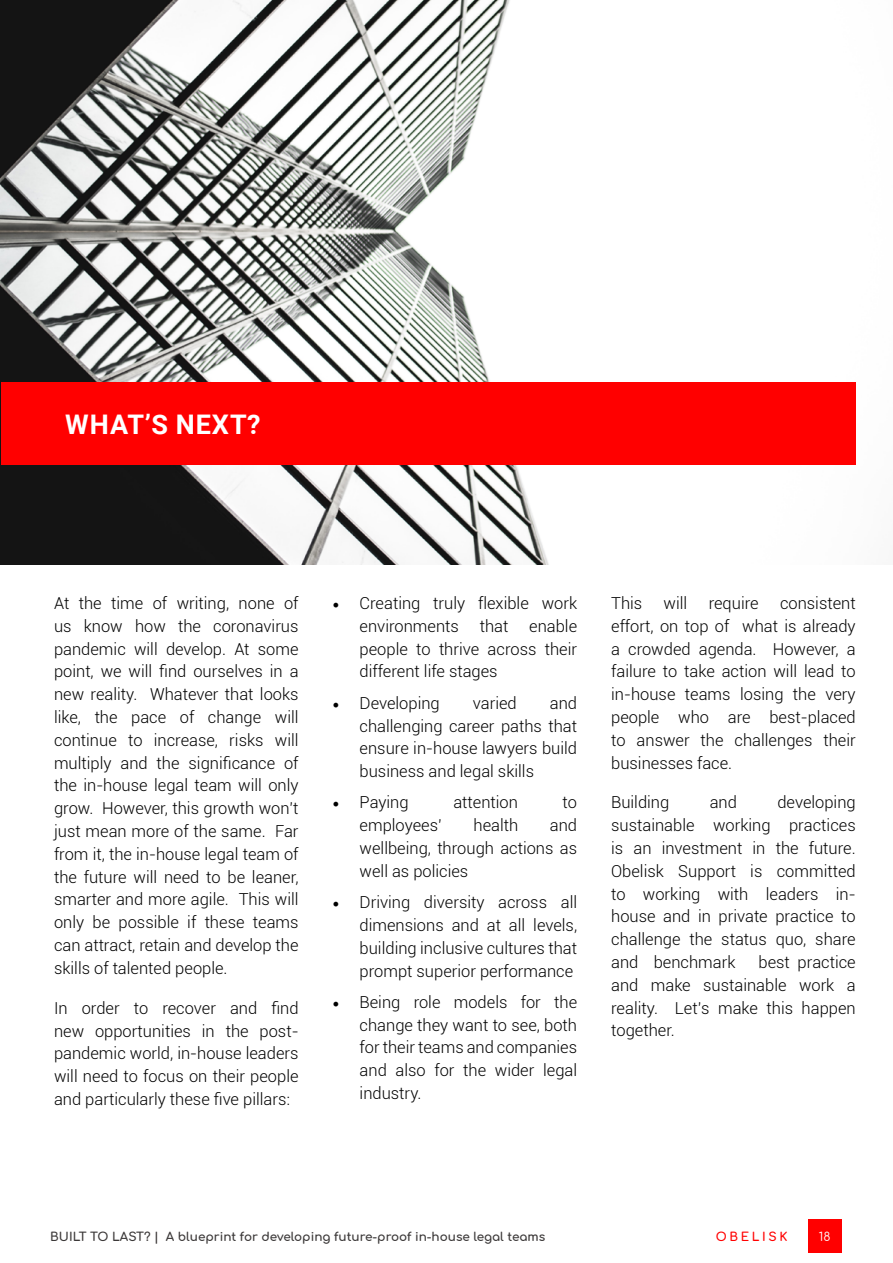
<style>
.page{position:relative;width:893px;height:1263px;background:#fff}
.page>*{position:absolute;margin:0;border:0;box-sizing:border-box;transform-origin:0 0}
.t1{font:700 27px "Roboto";letter-spacing:.035em;color:#fff}
.t2{font:300 16.5px/22.8px "Roboto";color:#000;text-align:justify}
.t3{font:700 12px "Comfortaa";color:#3b3838}
.t4{font:700 12px "Comfortaa";letter-spacing:.22em;color:#f00}
.t5{font:12px "Comfortaa";color:#fff}
.s1{font-family:"Minion Pro";font-weight:400;font-size:18px}
</style>
<div class="page">
<div style="left:808px;top:1219px;width:33px;height:33px;background:#f00"></div>
<img style="left:0;top:0;width:549px;height:564px">
<div style="left:1px;top:382px;width:855px;height:83px;background:#f00"></div>
<h1 class="t1" style="left:65px;top:405px;width:197px">WHAT’S NEXT?</h1>
<p class="t2" style="left:54px;top:591px;width:246px">At the time of writing, none of us know how the coronavirus pandemic will develop. At some point, we will find ourselves in a new reality. Whatever that looks like, the pace of change will continue to increase, risks will multiply and the significance of the in-house legal team will only grow. However, this growth won’t just mean more of the same. Far from it, the in-house legal team of the future will need to be leaner, smarter and more agile. This will only be possible if these teams can attract, retain and develop the skills of talented people.</p>
<p class="t2" style="left:54px;top:996px;width:246px">In order to recover and find new opportunities in the post&shy;pandemic world, in-house leaders will need to focus on their people and particularly these five pillars:</p>
<p class="t2" style="left:360px;top:591px;width:219px;text-indent:-27px"><span class="s1">•</span> Creating truly flexible work environments</p>
<p class="t2" style="left:360px;top:614px;width:219px;text-indent:170px">enable people to thrive across their different life stages</p>
<p class="t2" style="left:333px;top:691px;width:109px"><span class="s1">•</span> Developing</p>
<p class="t2" style="left:473px;top:691px;width:45px">varied</p>
<p class="t2" style="left:480px;top:614px;width:30px">that</p>
<p class="t2" style="left:360px;top:691px;width:219px;text-indent:190px">and challenging career paths that ensure in-house lawyers build business and legal skills</p>
<p class="t2" style="left:333px;top:791px;width:78px"><span class="s1">•</span> Paying</p>
<p class="t2" style="left:453px;top:791px;width:66px">attention</p>
<p class="t2" style="left:563px;top:791px;width:16px">to</p>
<p class="t2" style="left:360px;top:813px;width:84px">employees’</p>
<p class="t2" style="left:473px;top:813px;width:46px">health</p>
<p class="t2" style="left:360px;top:813px;width:219px;text-indent:190px">and wellbeing, through actions as well as policies</p>
<p class="t2" style="left:360px;top:890px;width:219px;text-indent:-27px"><span class="s1">•</span> Driving diversity across all dimensions and at all levels, building inclusive cultures that prompt superior performance</p>
<p class="t2" style="left:360px;top:990px;width:219px;text-indent:-27px"><span class="s1">•</span> Being role models for the change they want to see, both for their teams and companies and also for the wider legal industry.</p>
<p class="t2" style="left:611px;top:591px;width:246px;text-indent:169px">consistent effort, on top of what is already a crowded agenda. However, a failure to take action will lead to in-house teams losing the very people who are best-placed to answer the challenges their businesses face.</p>
<p class="t2" style="left:611px;top:791px;width:60px">Building</p>
<p class="t2" style="left:710px;top:791px;width:29px">and</p>
<p class="t2" style="left:611px;top:591px;width:33px">This</p>
<p class="t2" style="left:664px;top:591px;width:25px">will</p>
<p class="t2" style="left:709px;top:591px;width:52px">require</p>
<p class="t2" style="left:611px;top:791px;width:246px;text-indent:166px">developing sustainable working practices is an investment in the future.<br>Obelisk Support is committed to working with leaders in&shy;house and in private practice to challenge the status quo, share and benchmark</p>
<p class="t2" style="left:611px;top:950px;width:246px;text-indent:147px">best practice and make sustainable work a reality. Let’s make this happen together.</p>
<p class="t3" style="left:50px;top:1226px;width:496px">BUILT TO LAST? | A blueprint for developing future-proof in-house legal teams</p>
<p class="t4" style="left:716px;top:1226px;width:73px">OBELISK</p>
<p class="t5" style="left:819px;top:1226px;width:13px">18</p>
</div>
